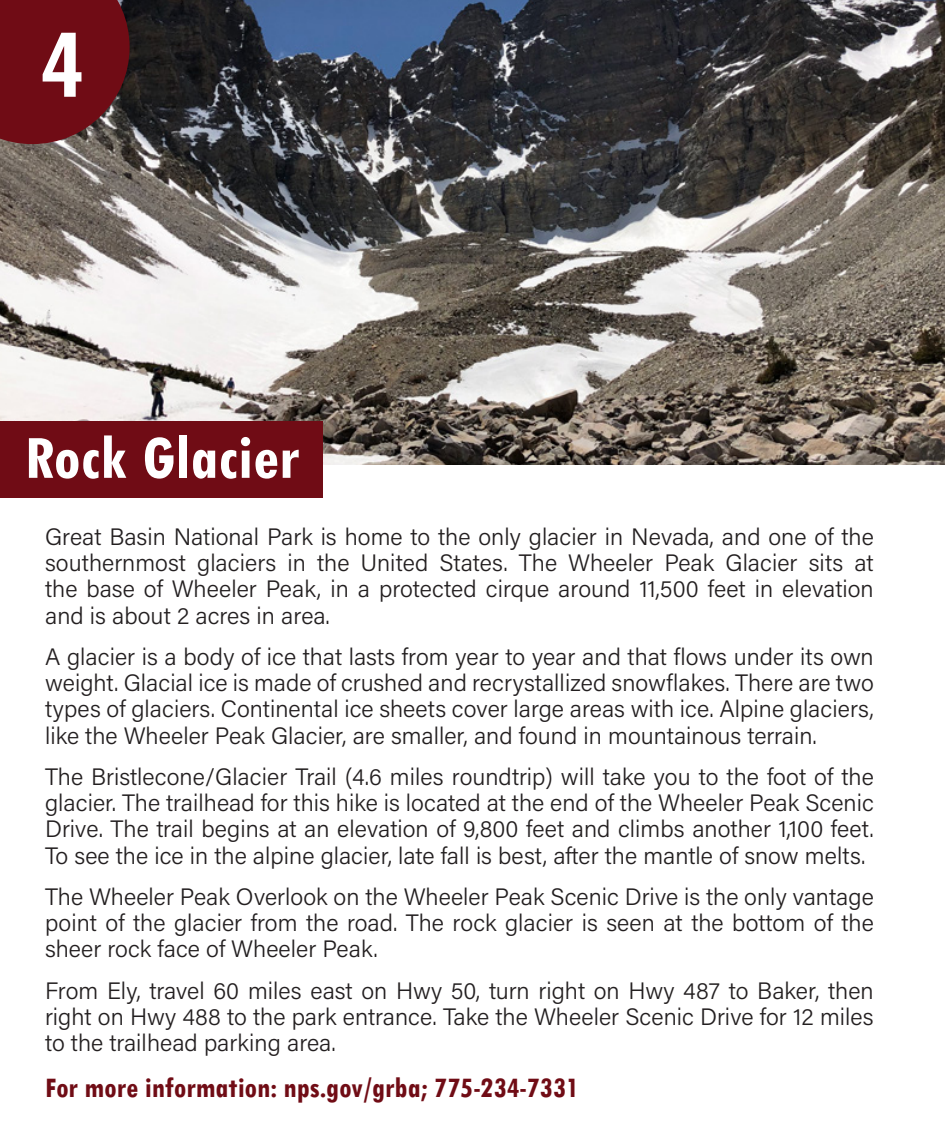
<style>
.page{position:relative;width:945px;height:1125px;background:#fff}
.page>*{position:absolute;margin:0;border:0;box-sizing:border-box;transform-origin:0 0}
.t1{font:700 condensed 105px "Tw Cen";color:#fff}
.Titles{font:700 condensed 65px "Tw Cen";color:#fff}
.MORE_INFO{font:700 condensed 30px "Tw Cen";color:#700c15}
.body_text_smaller{font:23.75px/26.2px "Acumin Variable Concept";color:#231f20;text-align:justify}
</style>
<div class="page">
<img style="left:0;top:0;width:945px;height:464px">
<div style="left:0;top:421px;width:322px;height:77px;background:#700c15"></div>
<svg style="left:0;top:0;width:130px;height:144px;background:#6c131b"></svg>
<p class="t1" style="left:38px;top:0;width:47px">4</p>
<p class="Titles" style="left:24px;top:418px;width:276px">Rock Glacier</p>
<p class="body_text_smaller" style="left:45px;top:523px;width:830px">Great Basin National Park is home to the only glacier in Nevada, and one of the southernmost glaciers in the United States. The Wheeler Peak Glacier sits at the base of Wheeler Peak, in a protected cirque around 11,500 feet in elevation and is about 2 acres in area.</p>
<p class="body_text_smaller" style="left:45px;top:643px;width:830px">A glacier is a body of ice that lasts from year to year and that flows under its own weight. Glacial ice is made of crushed and recrystallized snowflakes. There are two types of glaciers. Continental ice sheets cover large areas with ice. Alpine glaciers, like the Wheeler Peak Glacier, are smaller, and found in mountainous terrain.</p>
<p class="body_text_smaller" style="left:45px;top:763px;width:830px">The Bristlecone/Glacier Trail (4.6 miles roundtrip) will take you to the foot of the glacier. The trailhead for this hike is located at the end of the Wheeler Peak Scenic Drive. The trail begins at an elevation of 9,800 feet and climbs another 1,100 feet.<br>To see the ice in the alpine glacier, late fall is best, after the mantle of snow melts.</p>
<p class="body_text_smaller" style="left:45px;top:883px;width:830px">The Wheeler Peak Overlook on the Wheeler Peak Scenic Drive is the only vantage point of the glacier from the road. The rock glacier is seen at the bottom of the sheer rock face of Wheeler Peak.</p>
<p class="body_text_smaller" style="left:45px;top:976px;width:830px">From Ely, travel 60 miles east on Hwy 50, turn right on Hwy 487 to Baker, then right on Hwy 488 to the park entrance. Take the Wheeler Scenic Drive for 12 miles to the trailhead parking area.</p>
<p class="MORE_INFO" style="left:45px;top:1069px;width:535px">For more information: nps.gov/grba; 775-234-7331</p>
</div>
